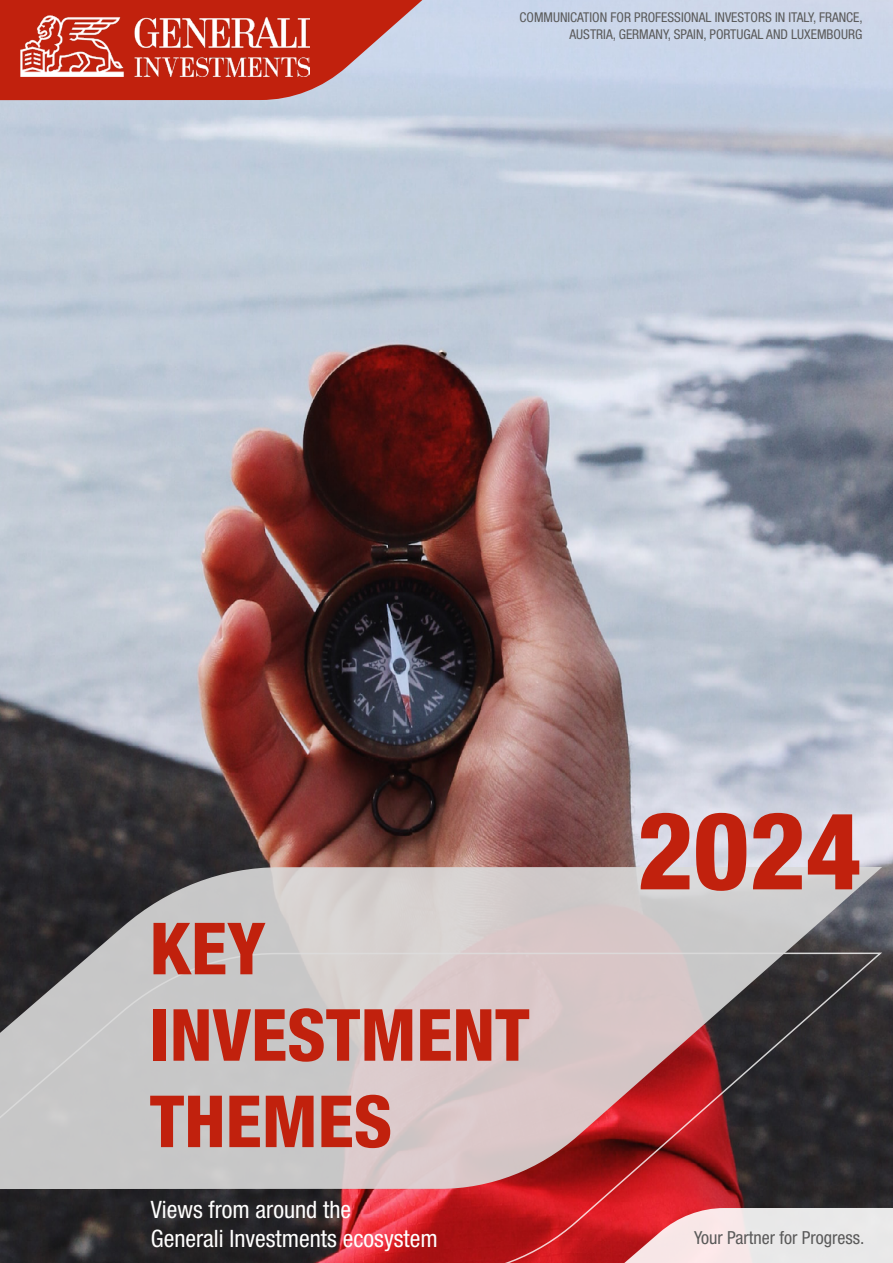
<style>
.page{position:relative;width:893px;height:1263px;background:#fff}
.page>*{position:absolute;margin:0;border:0;box-sizing:border-box;transform-origin:0 0}
.t1{font:800 condensed 108px "Helvetica Neue LT Pro";color:#c1210d}
.t2{font:800 condensed 72px/86.4px "Helvetica Neue LT Pro";color:#c1210d}
.t3{font:condensed 24px/28.8px "Helvetica Neue LT Std";color:#fff}
.t4{font:condensed 18px "Helvetica Neue LT Std";color:#5a5a5a}
.t5{font:condensed 13.5px/16.2px "Helvetica Neue LT Std";color:#5a5a5a;text-align:right}
</style>
<div class="page">
<img style="left:0;top:0;width:893px;height:1208px">
<svg style="left:0;top:0;width:536px;height:100px;background:#c47776"></svg>
<img style="left:20px;top:16px;width:289px;height:61px">
<svg style="left:884px;top:1208px;width:9px;height:55px"></svg>
<svg style="left:0;top:952px;width:884px;height:311px;background:#8c484c"></svg>
<svg style="left:0;top:867px;width:882px;height:322px;background:#ad9e9f"></svg>
<p class="t5" style="left:519px;top:9px;width:345px">COMMUNICATION FOR PROFESSIONAL INVESTORS IN ITALY, FRANCE,<br>AUSTRIA, GERMANY, SPAIN, PORTUGAL AND LUXEMBOURG</p>
<h2 class="t2" style="left:150px;top:904px;width:381px">KEY<br>INVESTMENT<br>THEMES</h2>
<h3 class="t3" style="left:151px;top:1195px;width:288px">Views from around the<br>Generali Investments ecosystem</h3>
<h1 class="t1" style="left:637px;top:784px;width:226px">2024</h1>
<h3 class="t4" style="left:694px;top:1227px;width:172px">Your Partner for Progress.</h3>
</div>
